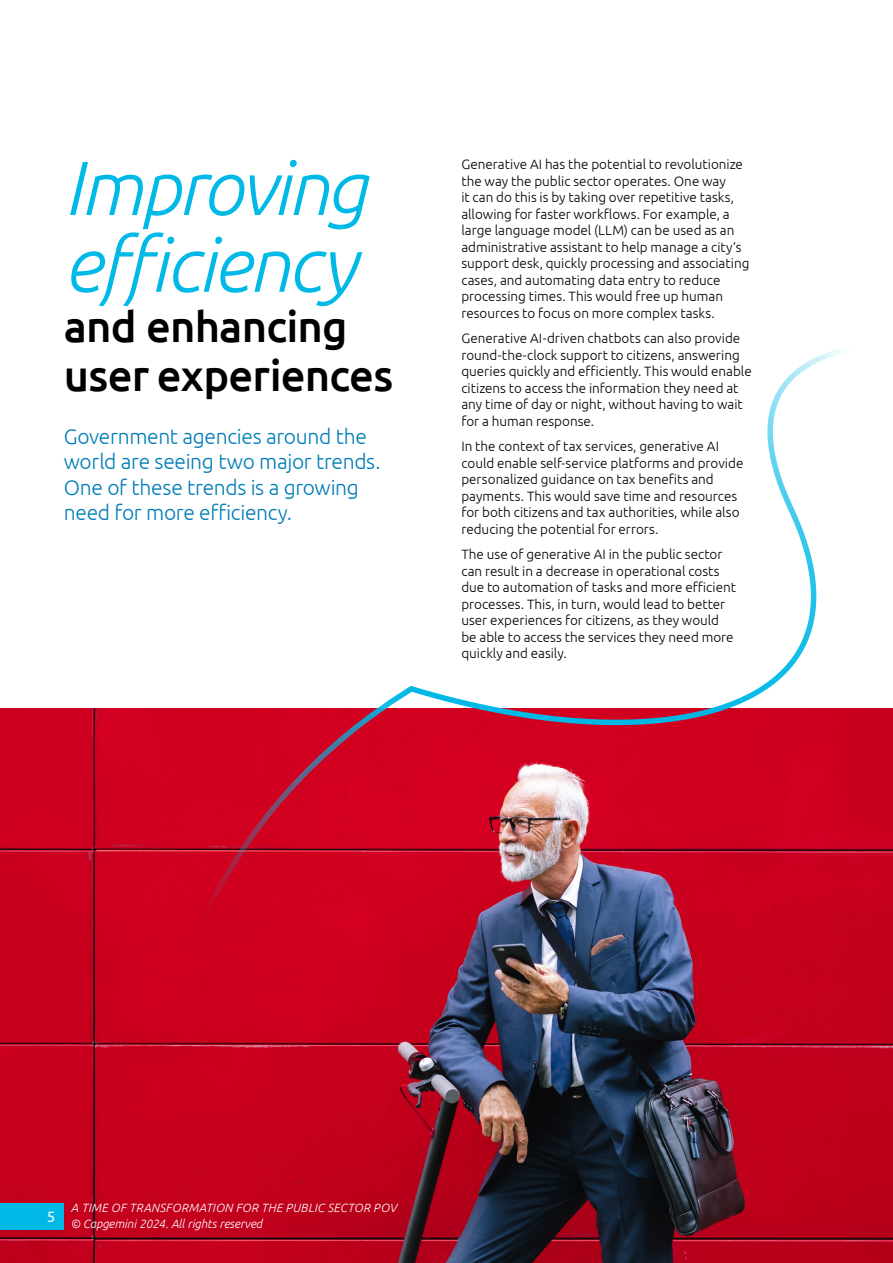
<style>
.page{position:relative;width:893px;height:1263px;background:#fff}
.page>*{position:absolute;margin:0;border:0;box-sizing:border-box;transform-origin:0 0}
.t1{font:italic 300 76.5px/76.8px "Ubuntu";letter-spacing:-.03em;color:#00b9e7}
.t2{font:500 43.5px/49.8px "Ubuntu";letter-spacing:-.02em;color:#000}
.t3{font:300 21px/25.5px "Ubuntu";letter-spacing:-.015em;color:#007db7}
.t4{font:15px "Ubuntu";color:#fff}
.t5{font:300 13.5px/16.5px "Ubuntu";color:#000}
.t6{font:italic 300 12px/16.5px "Ubuntu";letter-spacing:.01em;color:#fff}
</style>
<div class="page">
<img style="left:0;top:708px;width:893px;height:555px">
<svg style="left:165px;top:349px;width:690px;height:679px"></svg>
<div style="left:0;top:1203px;width:64px;height:26px;background:#00b9e7"></div>
<h1 class="t1" style="left:64px;top:147px;width:304px">Improving efficiency</h1>
<h2 class="t2" style="left:64px;top:300px;width:331px">and enhancing user experiences</h2>
<h3 class="t3" style="left:64px;top:423px;width:318px">Government agencies around the world are seeing two major trends.<br>One of these trends is a growing need for more efficiency.</h3>
<p class="t5" style="left:461px;top:156px;width:290px">Generative AI has the potential to revolutionize the way the public sector operates. One way<br>it can do this is by taking over repetitive tasks, allowing for faster workflows. For example, a large language model (LLM) can be used as an administrative assistant to help manage a city’s support desk, quickly processing and associating cases, and automating data entry to reduce processing times. This would free up human resources to focus on more complex tasks.</p>
<p class="t5" style="left:461px;top:330px;width:292px">Generative AI-driven chatbots can also provide round-the-clock support to citizens, answering queries quickly and efficiently. This would enable citizens to access the information they need at any time of day or night, without having to wait for a human response.</p>
<p class="t5" style="left:461px;top:438px;width:284px">In the context of tax services, generative AI could enable self-service platforms and provide personalized guidance on tax benefits and payments. This would save time and resources for both citizens and tax authorities, while also reducing the potential for errors.</p>
<p class="t5" style="left:461px;top:546px;width:276px">The use of generative AI in the public sector can result in a decrease in operational costs due to automation of tasks and more efficient processes. This, in turn, would lead to better user experiences for citizens, as they would be able to access the services they need more quickly and easily.</p>
<p class="t4" style="left:47px;top:1208px;width:10px">5</p>
<p class="t6" style="left:71px;top:1199px;width:327px">A TIME OF TRANSFORMATION FOR THE PUBLIC SECTOR POV © Capgemini 2024. All rights reserved</p>
</div>
